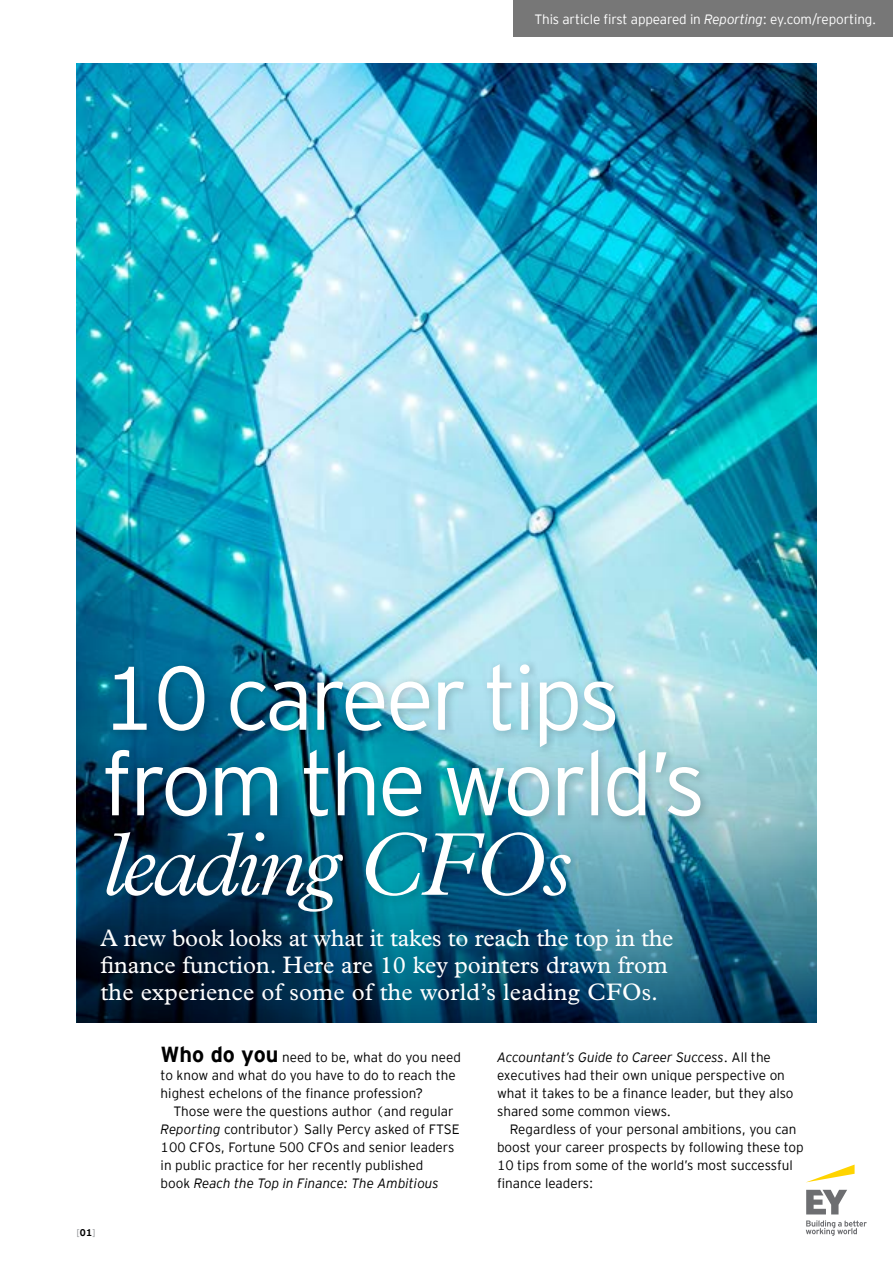
<style>
.page{position:relative;width:893px;height:1263px;background:#fff}
.page>*{position:absolute;margin:0;border:0;box-sizing:border-box;transform-origin:0 0}
.t1{font:300 90px/85.5px "EY Interstate";letter-spacing:-.04em;color:#fff}
.t2{font:italic 300 90px "Plantin";letter-spacing:-.04em;color:#fff}
.t3{font:24px/27px "Plantin";color:#fff}
.t4{font:300 13.5px/18px "EY Interstate";color:#000}
.t5{font:300 13.5px "EY Interstate";letter-spacing:-.01em;color:#fff}
.t6{font:300 9.75px "EY Interstate";color:#939598}
.s1{font-style:italic}
.s2{font-weight:700;color:#000}
.s3{font-weight:700;font-size:21.75px}
</style>
<div class="page">
<img style="left:77px;top:64px;width:739px;height:512px">
<svg style="left:77px;top:576px;width:739px;height:446px;background:#437f95"></svg>
<div style="left:513px;top:0;width:380px;height:36px;background:#777"></div>
<svg style="left:807px;top:1164px;width:48px;height:18px"></svg>
<svg style="left:806px;top:1190px;width:61px;height:46px"></svg>
<div style="left:100px;top:659px;width:612px;height:262px;background:#000;opacity:.2"></div>
<p class="t5" style="left:534px;top:9px;width:343px">This article first appeared in <span class="s1">Reporting</span>: ey.com/reporting.</p>
<h1 class="t1" style="left:101px;top:650px;width:606px">10 career tips from the world’s</h1>
<h1 class="t2" style="left:101px;top:814px;width:471px">leading CFOs</h1>
<h2 class="t3" style="left:100px;top:924px;width:575px">A new book looks at what it takes to reach the top in the finance function. Here are 10 key pointers drawn from the experience of some of the world’s leading CFOs.</h2>
<p class="t6" style="left:77px;top:1226px;width:20px">[<span class="s2">01</span>]</p>
<p class="t4" style="left:161px;top:1047px;width:302px"><span class="s3">Who do you</span> need to be, what do you need to know and what do you have to do to reach the highest echelons of the finance profession?</p>
<p class="t4" style="left:161px;top:1101px;width:301px;text-indent:13px">Those were the questions author (and regular <span class="s1">Reporting</span> contributor) Sally Percy asked of FTSE 100 CFOs, Fortune 500 CFOs and senior leaders in public practice for her recently published<br>book <span class="s1">Reach the Top in Finance: The Ambitious</span></p>
<p class="t4" style="left:497px;top:1047px;width:298px"><span class="s1">Accountant’s Guide to Career Success</span>. All the executives had their own unique perspective on what it takes to be a finance leader, but they also shared some common views.</p>
<p class="t4" style="left:497px;top:1119px;width:308px;text-indent:13px">Regardless of your personal ambitions, you can boost your career prospects by following these top 10 tips from some of the world’s most successful finance leaders:</p>
</div>
